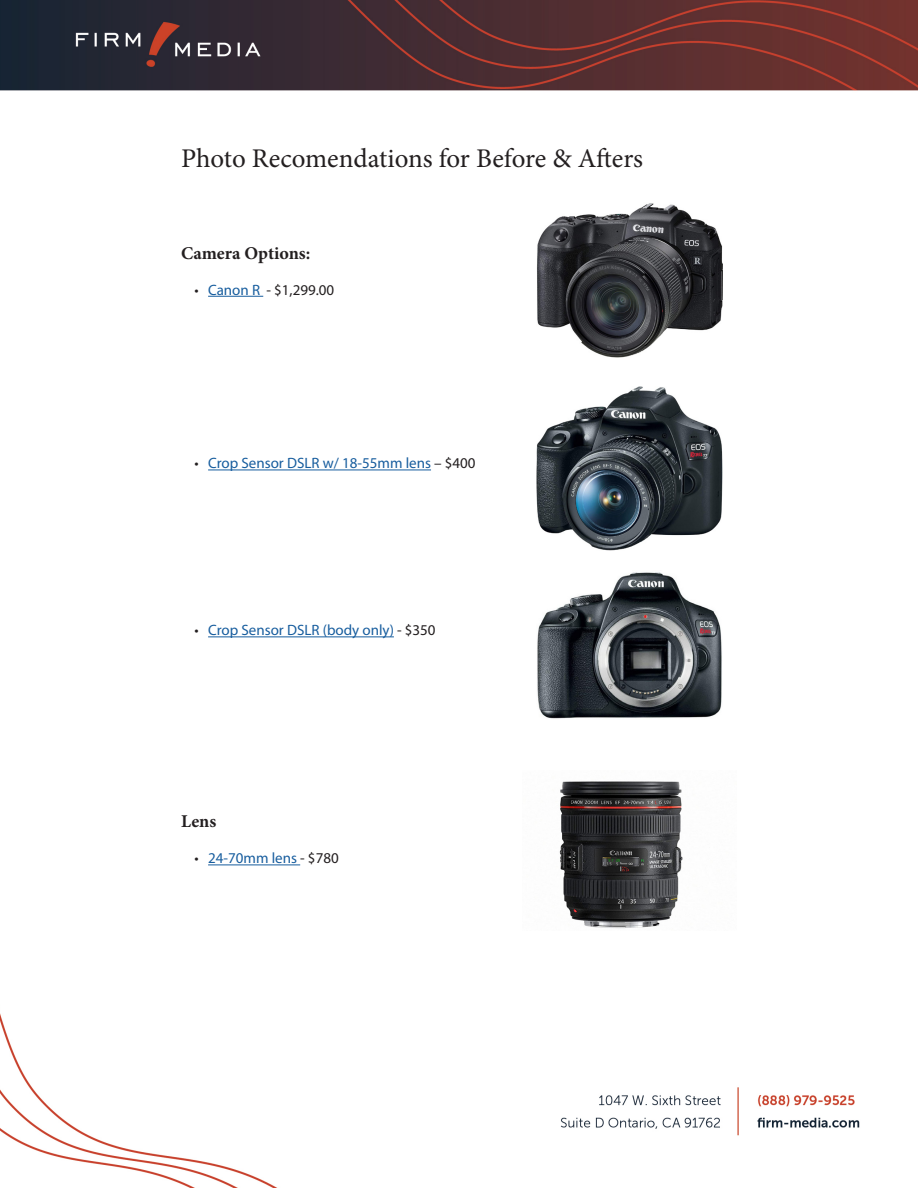
<style>
.page{position:relative;width:918px;height:1188px;background:#fff}
.page>*{position:absolute;margin:0;border:0;box-sizing:border-box;transform-origin:0 0}
.t1{font:27px "Minion Pro";letter-spacing:-.005em;color:#231f20}
.t2{font:700 18px "Minion Pro";color:#231f20}
.t3{font:15px "Myriad Pro";color:#175d9e}
.t4{font:15px "Myriad Pro";color:#231f20}
.s1{color:#175d9e}
.s2{color:#231f20}
</style>
<div class="page">
<img style="left:0;top:0;width:918px;height:1188px">
<hr style="left:208px;top:296px;width:55px;height:1px;background:#175d9e">
<hr style="left:208px;top:865px;width:92px;height:1px;background:#175d9e">
<hr style="left:208px;top:470px;width:223px;height:1px;background:#175d9e">
<hr style="left:208px;top:637px;width:186px;height:1px;background:#175d9e">
<img style="left:537px;top:203px;width:185px;height:154px">
<img style="left:537px;top:387px;width:185px;height:163px">
<img style="left:537px;top:571px;width:185px;height:148px">
<img style="left:522px;top:771px;width:215px;height:159px">
<p class="t1" style="left:181px;top:140px;width:463px">Photo Recomendations for Before &amp; Afters</p>
<p class="t2" style="left:181px;top:240px;width:131px">Camera Options:</p>
<p class="t4" style="left:195px;top:280px;width:141px">• <span class="s1">Canon R</span> - $1,299.00</p>
<p class="t3" style="left:195px;top:454px;width:283px"><span class="s2">•</span> Crop Sensor DSLR w/ 18-55mm lens <span class="s2">– $400</span></p>
<p class="t3" style="left:195px;top:621px;width:243px"><span class="s2">•</span> Crop Sensor DSLR (body only) <span class="s2">- $350</span></p>
<p class="t2" style="left:181px;top:809px;width:37px">Lens</p>
<p class="t3" style="left:195px;top:849px;width:146px"><span class="s2">•</span> 24-70mm lens <span class="s2">- $780</span></p>
</div>
